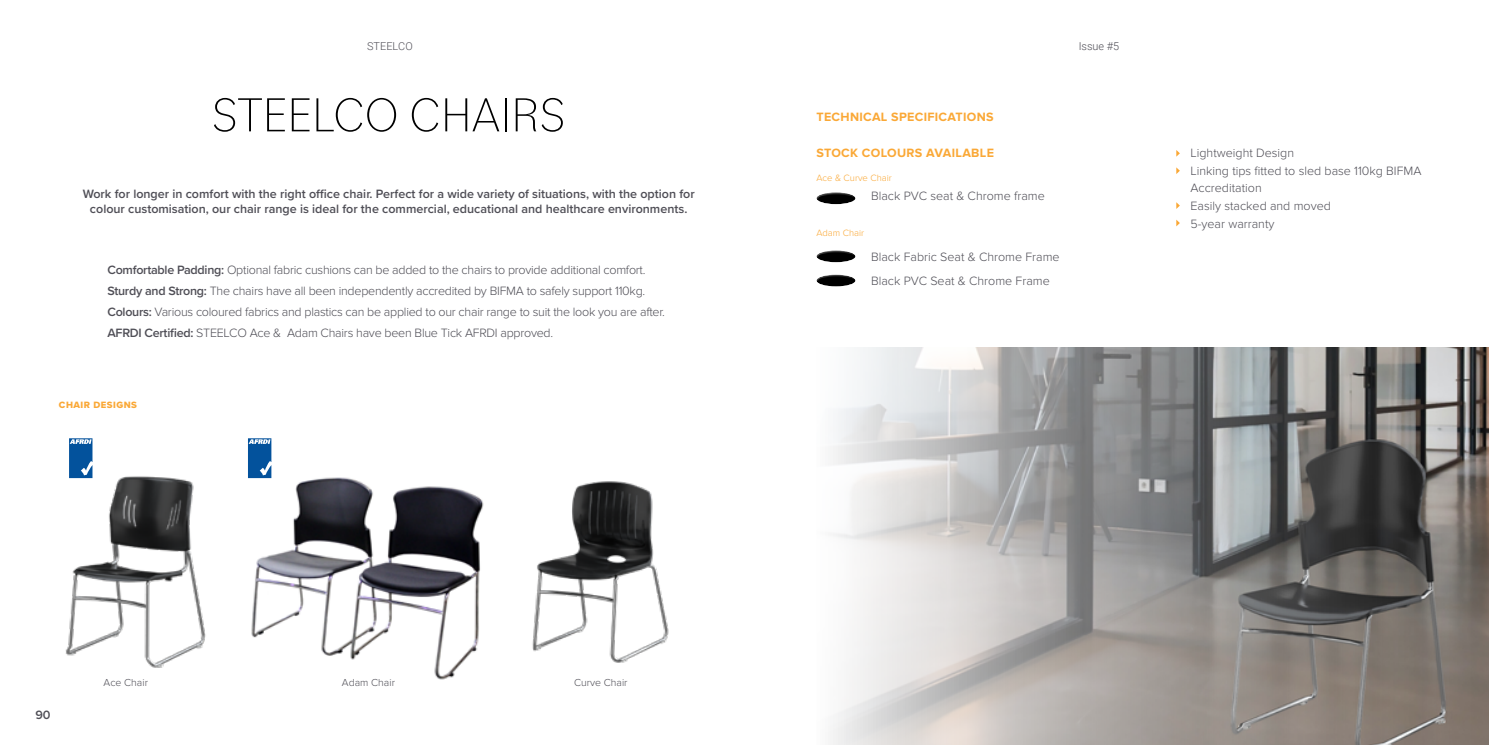
<style>
.page{position:relative;width:1489px;height:745px;background:#fff}
.page>*{position:absolute;margin:0;border:0;box-sizing:border-box;transform-origin:0 0}
.t1{font:200 50px "Bilo";color:#000}
.t2{font:300 12.5px/21px "Proxima Nova";letter-spacing:-.02em;color:#4f4e56}
.t3{font:600 12.5px/15px "Proxima Nova";color:#4f4e56;text-align:center}
.t4{font:300 12.5px/17.5px "Proxima Nova";color:#4f4e56}
.t5{font:700 12.5px "Proxima Nova";letter-spacing:.025em;color:#faa836}
.t6{font:600 12.5px "Proxima Nova";color:#504f57}
.t7{font:300 10.88px "Roboto";color:#4f4e56}
.t8{font:300 10.5px "Proxima Nova";color:#4f4e56}
.t9{font:300 9.5px "Proxima Nova";color:#faa836}
.t10{font:9.5px "Proxima Nova Extrabld";letter-spacing:.05em;color:#faa836}
.s1{font-weight:600}
</style>
<div class="page">
<img style="left:248px;top:474px;width:236px;height:206px">
<img style="left:65px;top:453px;width:141px;height:215px">
<img style="left:532px;top:481px;width:137px;height:182px">
<svg style="left:69px;top:438px;width:23px;height:40px"></svg>
<svg style="left:248px;top:438px;width:23px;height:40px"></svg>
<div style="left:815px;top:191px;width:41px;height:8px;background:#fff;opacity:.75"></div>
<div style="left:815px;top:196px;width:41px;height:9px;background:#000;opacity:.75"></div>
<div style="left:815px;top:249px;width:41px;height:8px;background:#fff;opacity:.75"></div>
<div style="left:815px;top:254px;width:41px;height:9px;background:#000;opacity:.75"></div>
<div style="left:815px;top:273px;width:41px;height:8px;background:#fff;opacity:.75"></div>
<div style="left:815px;top:278px;width:41px;height:9px;background:#000;opacity:.75"></div>
<img style="left:830px;top:347px;width:658px;height:397px">
<svg style="left:1176px;top:150px;width:3px;height:7px"></svg>
<svg style="left:1176px;top:202px;width:3px;height:7px"></svg>
<svg style="left:1176px;top:219px;width:3px;height:7px"></svg>
<svg style="left:1176px;top:167px;width:3px;height:7px"></svg>
<p class="t7" style="left:367px;top:39px;width:47px">STEELCO</p>
<p class="t7" style="left:1078px;top:39px;width:42px">Issue #5</p>
<h1 class="t1" style="left:212px;top:80px;width:355px">STEELCO CHAIRS</h1>
<p class="t3" style="left:83px;top:185px;width:613px">Work for longer in comfort with the right office chair. Perfect for a wide variety of situations, with the option for colour customisation, our chair range is ideal for the commercial, educational and healthcare environments.</p>
<p class="t2" style="left:107px;top:259px;width:559px"><span class="s1">Comfortable Padding:</span> Optional fabric cushions can be added to the chairs to provide additional comfort.<br><span class="s1">Sturdy and Strong:</span> The chairs have all been independently accredited by BIFMA to safely support 110kg.<br><span class="s1">Colours:</span> Various coloured fabrics and plastics can be applied to our chair range to suit the look you are after.<br><span class="s1">AFRDI Certified:</span> STEELCO Ace &amp; Adam Chairs have been Blue Tick AFRDI approved.</p>
<p class="t10" style="left:59px;top:397px;width:79px">CHAIR DESIGNS</p>
<p class="t5" style="left:816px;top:109px;width:179px">TECHNICAL SPECIFICATIONS</p>
<p class="t5" style="left:816px;top:146px;width:179px">STOCK COLOURS AVAILABLE</p>
<p class="t4" style="left:871px;top:187px;width:175px">Black PVC seat &amp; Chrome frame</p>
<p class="t9" style="left:816px;top:172px;width:77px">Ace &amp; Curve Chair</p>
<p class="t9" style="left:816px;top:227px;width:49px">Adam Chair</p>
<p class="t4" style="left:871px;top:245px;width:190px;line-height:24.1px">Black Fabric Seat &amp; Chrome Frame<br>Black PVC Seat &amp; Chrome Frame</p>
<p class="t4" style="left:1190px;top:144px;width:232px">Lightweight Design<br>Linking tips fitted to sled base 110kg BIFMA<br>Accreditation<br>Easily stacked and moved<br>5-year warranty</p>
<p class="t6" style="left:35px;top:705px;width:17px">90</p>
<p class="t8" style="left:104px;top:675px;width:46px">Ace Chair</p>
<p class="t8" style="left:342px;top:675px;width:55px">Adam Chair</p>
<p class="t8" style="left:574px;top:675px;width:55px">Curve Chair</p>
</div>
